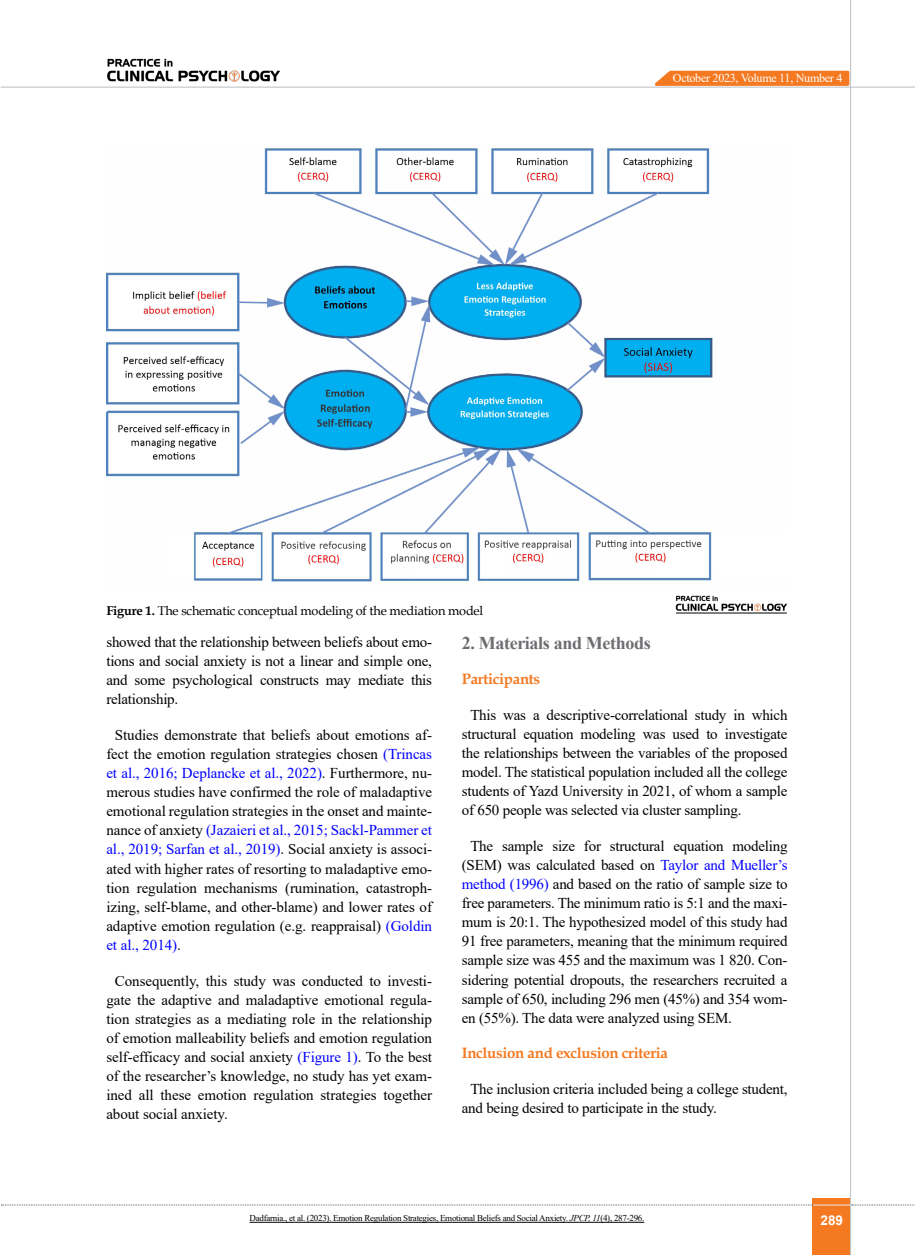
<style>
.page{position:relative;width:915px;height:1255px;background:#fff}
.page>*{position:absolute;margin:0;border:0;box-sizing:border-box;transform-origin:0 0}
.t1{font:700 18px "Times New Roman";letter-spacing:-.02em;color:#6d6e71}
.t2{font:15px/19px "Times New Roman";letter-spacing:-.015em;color:#000;text-align:justify}
.t3{font:700 15px "Book Antiqua";letter-spacing:-.02em;color:#f47920}
.t4{font:700 13.5px "Arial";color:#fff}
.t5{font:12.75px "Book Antiqua";letter-spacing:-.015em;color:#000}
.t6{font:12.15px "Times New Roman";letter-spacing:-.025em;color:#fff}
.t7{font:9px "Times New Roman";letter-spacing:-.03em;color:#000}
.s1{font-weight:700}
.s2{color:#00f}
.s3{font-style:italic}
</style>
<div class="page">
<div style="left:812px;top:1198px;width:38px;height:56px;background:#f47920"></div>
<hr style="left:849px;top:0;width:1px;height:1254px;background:#c2c4c6">
<hr style="left:1px;top:87px;width:913px;height:1px;background:#c2c4c6">
<hr style="left:812px;top:1204px;width:38px;height:1px;background:#ebebec">
<svg style="left:2px;top:1204px;width:810px;height:1px"></svg>
<svg style="left:851px;top:1204px;width:64px;height:1px"></svg>
<svg style="left:648px;top:69px;width:202px;height:18px;background:#f4944e"></svg>
<img style="left:107px;top:58px;width:173px;height:24px">
<img style="left:106px;top:148px;width:607px;height:434px">
<img style="left:675px;top:595px;width:112px;height:19px">
<hr style="left:675px;top:612px;width:111px;height:1px;background:#000">
<hr style="left:249px;top:1221px;width:395px;height:1px;background:#000">
<p class="t6" style="left:672px;top:69px;width:171px">October 2023, Volume 11, Number 4</p>
<p class="t5" style="left:106px;top:602px;width:378px"><span class="s1">Figure 1.</span> The schematic conceptual modeling of the mediation model</p>
<p class="t2" style="left:106px;top:631px;width:327px">showed that the relationship between beliefs about emo&shy;tions and social anxiety is not a linear and simple one, and some psychological constructs may mediate this relationship.</p>
<p class="t2" style="left:106px;top:725px;width:327px;text-indent:9px">Studies demonstrate that beliefs about emotions af&shy;fect the emotion regulation strategies chosen <span class="s2">(Trincas et al., 2016; Deplancke et al., 2022)</span>. Furthermore, nu&shy;merous studies have confirmed the role of maladaptive emotional regulation strategies in the onset and mainte&shy;nance of anxiety <span class="s2">(Jazaieri et al., 2015; Sackl-Pammer et al., 2019; Sarfan et al., 2019)</span>. Social anxiety is associ&shy;ated with higher rates of resorting to maladaptive emo&shy;tion regulation mechanisms (rumination, catastroph&shy;izing, self-blame, and other-blame) and lower rates of adaptive emotion regulation (e.g. reappraisal) <span class="s2">(Goldin et al., 2014)</span>.</p>
<p class="t2" style="left:106px;top:970px;width:327px;text-indent:9px">Consequently, this study was conducted to investi&shy;gate the adaptive and maladaptive emotional regula&shy;tion strategies as a mediating role in the relationship of emotion malleability beliefs and emotion regulation self-efficacy and social anxiety <span class="s2">(Figure 1)</span>. To the best of the researcher’s knowledge, no study has yet exam&shy;ined all these emotion regulation strategies together about social anxiety.</p>
<p class="t1" style="left:461px;top:629px;width:190px">2. Materials and Methods</p>
<p class="t3" style="left:461px;top:668px;width:80px">Participants</p>
<p class="t2" style="left:461px;top:704px;width:327px;text-indent:9px">This was a descriptive-correlational study in which structural equation modeling was used to investigate the relationships between the variables of the proposed model. The statistical population included all the college students of Yazd University in 2021, of whom a sample of 650 people was selected via cluster sampling.</p>
<p class="t2" style="left:461px;top:836px;width:327px;text-indent:9px">The sample size for structural equation modeling (SEM) was calculated based on <span class="s2">Taylor and Mueller’s method (1996)</span> and based on the ratio of sample size to free parameters. The minimum ratio is 5:1 and the maxi&shy;mum is 20:1. The hypothesized model of this study had 91 free parameters, meaning that the minimum required sample size was 455 and the maximum was 1 820. Con&shy;sidering potential dropouts, the researchers recruited a sample of 650, including 296 men (45%) and 354 wom&shy;en (55%). The data were analyzed using SEM.</p>
<p class="t3" style="left:461px;top:1042px;width:208px">Inclusion and exclusion criteria</p>
<p class="t2" style="left:461px;top:1078px;width:327px;text-indent:9px">The inclusion criteria included being a college student, and being desired to participate in the study.</p>
<p class="t7" style="left:249px;top:1211px;width:396px">Dadfarnia., et al. (2023). Emotion Regulation Strategies, Emotional Beliefs and Social Anxiety. <span class="s3">JPCP, 11</span>(4), 287-296.</p>
<p class="t4" style="left:820px;top:1210px;width:24px">289</p>
</div>
